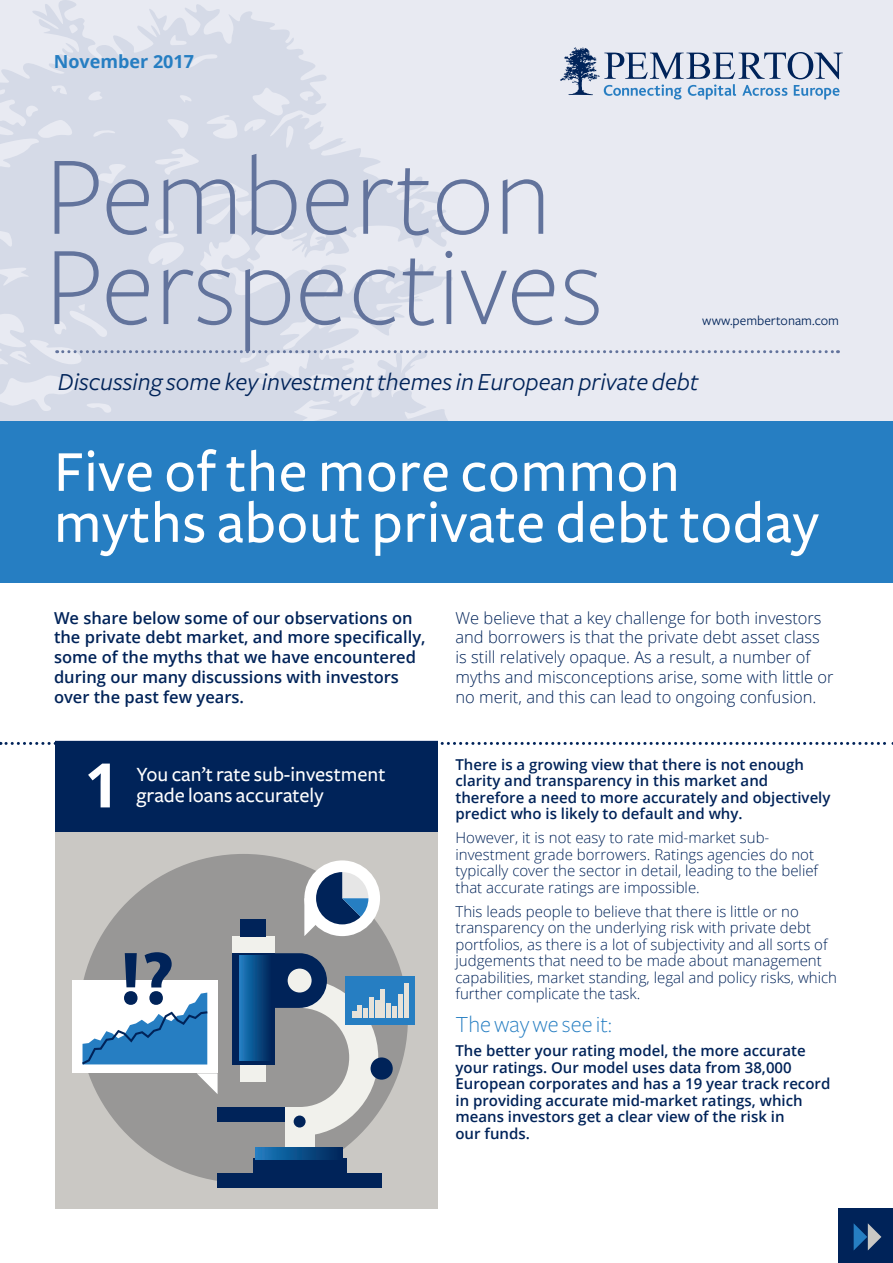
<style>
.page{position:relative;width:893px;height:1263px;background:#fff}
.page>*{position:absolute;margin:0;border:0;box-sizing:border-box;transform-origin:0 0}
.t1{font:300 116.4px "Freight Sans";color:#62739c}
.t2{font:700 75.45px "Myriad Pro";color:#002359}
.t3{font:700 61.35px "Open Sans";color:#fff}
.t4{font:500 60px "Freight Sans";letter-spacing:.01em;color:#fff}
.t5{font:italic 25.5px "Freight Sans";color:#002359}
.t6{font:300 24px "Freight Sans";color:#267ec2}
.t7{font:500 21px "Freight Sans";color:#fff}
.t8{font:700 18px "Open Sans";color:#267ec2}
.t9{font:300 16.5px/19.8px "Open Sans";color:#002359}
.t10{font:600 16.5px/19.8px "Open Sans";color:#002359}
.t11{font:300 15px/16.5px "Open Sans";color:#002359}
.t12{font:600 15px/16.5px "Open Sans";color:#002359}
.t13{font:13.95px "Freight Sans";color:#002359}
</style>
<div class="page">
<div style="left:0;top:420px;width:893px;height:163px;background:#267ec2"></div>
<div style="left:838px;top:1208px;width:55px;height:55px;background:#002359"></div>
<div style="left:0;top:0;width:893px;height:421px;background:#e8eaf2"></div>
<svg style="left:0;top:0;width:513px;height:421px;fill:#d5dae7"></svg>
<svg style="left:560px;top:47px;width:283px;height:52px"></svg>
<div style="left:55px;top:796px;width:382px;height:413px;background:#cac8c4"></div>
<div style="left:79px;top:854px;width:329px;height:329px;background:#989796;border-radius:50%"></div>
<div style="left:285px;top:1107px;width:29px;height:51px;background:#f1f1ec"></div>
<div style="left:218px;top:1173px;width:164px;height:14px;background:#002359"></div>
<div style="left:253px;top:1158px;width:93px;height:15px;background:#002359"></div>
<div style="left:240px;top:1064px;width:26px;height:17px;background:#f1f1ec"></div>
<div style="left:232px;top:936px;width:42px;height:17px;background:#f1f1ec"></div>
<div style="left:232px;top:953px;width:42px;height:111px;background:#002359"></div>
<div style="left:240px;top:919px;width:26px;height:17px;background:#002359"></div>
<div style="left:218px;top:1107px;width:67px;height:14px;background:#002359"></div>
<div style="left:72px;top:980px;width:146px;height:93px;background:#fff"></div>
<svg style="left:197px;top:1073px;width:21px;height:21px"></svg>
<svg style="left:82px;top:992px;width:125px;height:72px"></svg>
<div style="left:304px;top:860px;width:76px;height:76px;background:#fff;border-radius:50%"></div>
<svg style="left:304px;top:872px;width:64px;height:64px"></svg>
<div style="left:345px;top:977px;width:70px;height:48px;background:#267ec2"></div>
<svg style="left:274px;top:953px;width:104px;height:183px"></svg>
<hr style="left:358px;top:1005px;width:4px;height:13px;background:#e6e2d9">
<div style="left:363px;top:1008px;width:5px;height:10px;background:#e6e2d9"></div>
<div style="left:369px;top:997px;width:5px;height:21px;background:#e6e2d9"></div>
<hr style="left:375px;top:1000px;width:4px;height:18px;background:#e6e2d9">
<hr style="left:381px;top:990px;width:4px;height:28px;background:#e6e2d9">
<hr style="left:387px;top:1003px;width:4px;height:15px;background:#e6e2d9">
<div style="left:392px;top:1006px;width:5px;height:12px;background:#e6e2d9"></div>
<hr style="left:398px;top:994px;width:4px;height:24px;background:#e6e2d9">
<hr style="left:404px;top:984px;width:4px;height:34px;background:#e6e2d9">
<div style="left:371px;top:1057px;width:22px;height:23px;background:#002359;border-radius:50%"></div>
<svg style="left:240px;top:956px;width:28px;height:104px;background:#0e5591"></svg>
<svg style="left:255px;top:1147px;width:87px;height:12px"></svg>
<div style="left:55px;top:741px;width:382px;height:91px;background:#002359"></div>
<svg style="left:0;top:742px;width:893px;height:3px"></svg>
<svg style="left:854px;top:1223px;width:27px;height:27px"></svg>
<svg style="left:57px;top:350px;width:781px;height:3px"></svg>
<p class="t8" style="left:54px;top:49px;width:142px">November 2017</p>
<p class="t1" style="left:45px;top:134px;width:508px">Pemberton</p>
<p class="t1" style="left:45px;top:224px;width:560px">Perspectives</p>
<p class="t13" style="left:702px;top:313px;width:138px">www.pembertonam.com</p>
<p class="t5" style="left:58px;top:368px;width:642px">Discussing some key investment themes in European private debt</p>
<p class="t4" style="left:54px;top:438px;width:627px">Five of the more common</p>
<p class="t4" style="left:54px;top:489px;width:766px">myths about private debt today</p>
<p class="t10" style="left:54px;top:607px;width:373px">We share below some of our observations on the private debt market, and more specifically, some of the myths that we have encountered during our many discussions with investors over the past few years.</p>
<p class="t9" style="left:455px;top:607px;width:380px">We believe that a key challenge for both investors and borrowers is that the private debt asset class is still relatively opaque. As a result, a number of myths and misconceptions arise, some with little or no merit, and this can lead to ongoing confusion.</p>
<p class="t3" style="left:84px;top:742px;width:37px">1</p>
<p class="t7" style="left:137px;top:762px;width:250px">You can’t rate sub-investment</p>
<p class="t7" style="left:137px;top:783px;width:189px">grade loans accurately</p>
<p class="t2" style="left:121px;top:929px;width:55px">!?</p>
<p class="t12" style="left:455px;top:756px;width:376px">There is a growing view that there is not enough clarity and transparency in this market and therefore a need to more accurately and objectively predict who is likely to default and why.</p>
<p class="t11" style="left:455px;top:829px;width:364px">However, it is not easy to rate mid-market sub&shy;investment grade borrowers. Ratings agencies do not typically cover the sector in detail, leading to the belief that accurate ratings are impossible.</p>
<p class="t11" style="left:455px;top:903px;width:383px">This leads people to believe that there is little or no transparency on the underlying risk with private debt portfolios, as there is a lot of subjectivity and all sorts of judgements that need to be made about management capabilities, market standing, legal and policy risks, which further complicate the task.</p>
<p class="t6" style="left:455px;top:1012px;width:158px">The way we see it:</p>
<p class="t12" style="left:455px;top:1042px;width:376px">The better your rating model, the more accurate your ratings. Our model uses data from 38,000<br>European corporates and has a 19 year track record in providing accurate mid-market ratings, which means investors get a clear view of the risk in<br>our funds.</p>
</div>
